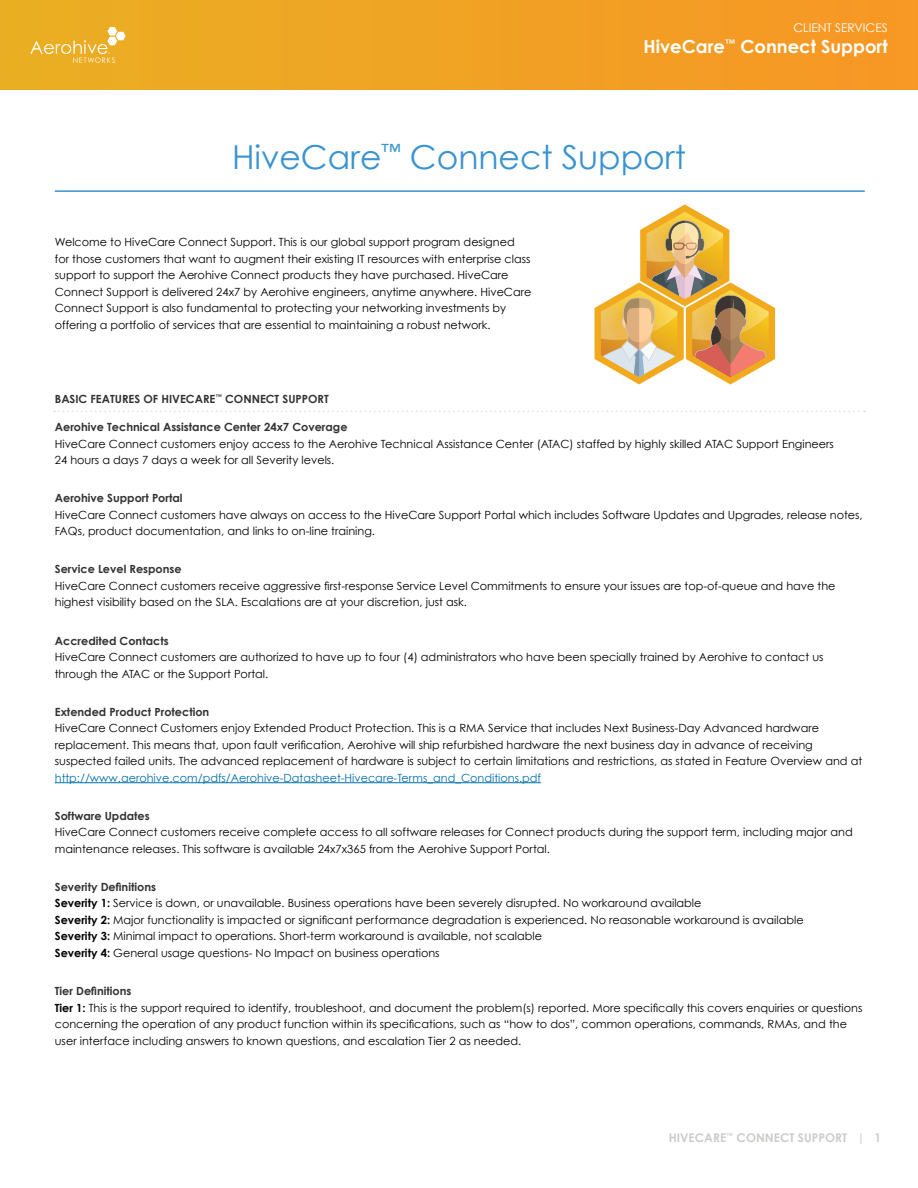
<style>
.page{position:relative;width:918px;height:1188px;background:#fff}
.page>*{position:absolute;margin:0;border:0;box-sizing:border-box;transform-origin:0 0}
.t1{font:33px "Century Gothic";color:#3893d0}
.t2{font:700 18px "Century Gothic";color:#fff}
.t3{font:700 12px "Century Gothic";color:#cdcccb}
.t4{font:12px "Century Gothic";color:#fff}
.t5{font:11.25px/16.5px "Century Gothic";color:#000}
.t6{font:700 11.25px "Century Gothic";color:#343333}
.t7{font:11.25px "Century Gothic";color:#006fab}
.s1{font-weight:700;color:#343333}
.s2{font-weight:700}
</style>
<div class="page">
<img style="left:1px;top:0;width:917px;height:90px">
<hr style="left:55px;top:190px;width:810px;height:2px;background:#3893d0">
<svg style="left:595px;top:204px;width:180px;height:180px"></svg>
<svg style="left:30px;top:27px;width:96px;height:36px;background:#edb841"></svg>
<hr style="left:55px;top:782px;width:486px;height:1px;background:#006fab">
<svg style="left:54px;top:411px;width:811px;height:1px"></svg>
<p class="t4" style="left:793px;top:20px;width:96px">CLIENT SERVICES</p>
<h2 class="t2" style="left:644px;top:35px;width:246px">HiveCare<sup>™</sup> Connect Support</h2>
<h1 class="t1" style="left:232px;top:137px;width:455px">HiveCare<sup>™</sup> Connect Support</h1>
<p class="t5" style="left:55px;top:234px;width:478px">Welcome to HiveCare Connect Support. This is our global support program designed for those customers that want to augment their existing IT resources with enterprise class support to support the Aerohive Connect products they have purchased. HiveCare Connect Support is delivered 24x7 by Aerohive engineers, anytime anywhere. HiveCare Connect Support is also fundamental to protecting your networking investments by offering a portfolio of services that are essential to maintaining a robust network.</p>
<p class="t6" style="left:55px;top:392px;width:276px">BASIC FEATURES OF HIVECARE<sup>™</sup> CONNECT SUPPORT</p>
<p class="t6" style="left:55px;top:420px;width:294px">Aerohive Technical Assistance Center 24x7 Coverage</p>
<p class="t5" style="left:55px;top:435px;width:781px">HiveCare Connect customers enjoy access to the Aerohive Technical Assistance Center (ATAC) staffed by highly skilled ATAC Support Engineers<br>24 hours a days 7 days a week for all Severity levels.</p>
<p class="t6" style="left:55px;top:491px;width:129px">Aerohive Support Portal</p>
<p class="t5" style="left:55px;top:506px;width:809px">HiveCare Connect customers have always on access to the HiveCare Support Portal which includes Software Updates and Upgrades, release notes,<br>FAQs, product documentation, and links to on-line training.</p>
<p class="t6" style="left:55px;top:562px;width:128px">Service Level Response</p>
<p class="t5" style="left:55px;top:578px;width:782px">HiveCare Connect customers receive aggressive first-response Service Level Commitments to ensure your issues are top-of-queue and have the highest visibility based on the SLA. Escalations are at your discretion, just ask.</p>
<p class="t6" style="left:55px;top:633px;width:115px">Accredited Contacts</p>
<p class="t5" style="left:55px;top:649px;width:770px">HiveCare Connect customers are authorized to have up to four (4) administrators who have been specially trained by Aerohive to contact us through the ATAC or the Support Portal.</p>
<p class="t6" style="left:55px;top:705px;width:156px">Extended Product Protection</p>
<p class="t5" style="left:55px;top:720px;width:809px">HiveCare Connect Customers enjoy Extended Product Protection. This is a RMA Service that includes Next Business-Day Advanced hardware replacement. This means that, upon fault verification, Aerohive will ship refurbished hardware the next business day in advance of receiving suspected failed units. The advanced replacement of hardware is subject to certain limitations and restrictions, as stated in Feature Overview and at</p>
<p class="t7" style="left:55px;top:771px;width:488px">http://www.aerohive.com/pdfs/Aerohive-Datasheet-Hivecare-Terms_and_Conditions.pdf</p>
<p class="t6" style="left:55px;top:809px;width:96px">Software Updates</p>
<p class="t5" style="left:55px;top:824px;width:799px">HiveCare Connect customers receive complete access to all software releases for Connect products during the support term, including major and maintenance releases. This software is available 24x7x365 from the Aerohive Support Portal.</p>
<p class="t5" style="left:55px;top:878px;width:750px"><span class="s1">Severity Definitions<br></span><span class="s2">Severity 1:</span> Service is down, or unavailable. Business operations have been severely disrupted. No workaround available<br><span class="s2">Severity 2:</span> Major functionality is impacted or significant performance degradation is experienced. No reasonable workaround is available <span class="s2">Severity 3:</span> Minimal impact to operations. Short-term workaround is available, not scalable<br><span class="s2">Severity 4:</span> General usage questions- No Impact on business operations</p>
<p class="t5" style="left:55px;top:983px;width:809px"><span class="s1">Tier Definitions<br></span><span class="s2">Tier 1:</span> This is the support required to identify, troubleshoot, and document the problem(s) reported. More specifically this covers enquiries or questions concerning the operation of any product function within its specifications, such as “how to dos”, common operations, commands, RMAs, and the user interface including answers to known questions, and escalation Tier 2 as needed.</p>
<p class="t3" style="left:669px;top:1130px;width:214px">HIVECARE<sup>™</sup> CONNECT SUPPORT | 1</p>
</div>
